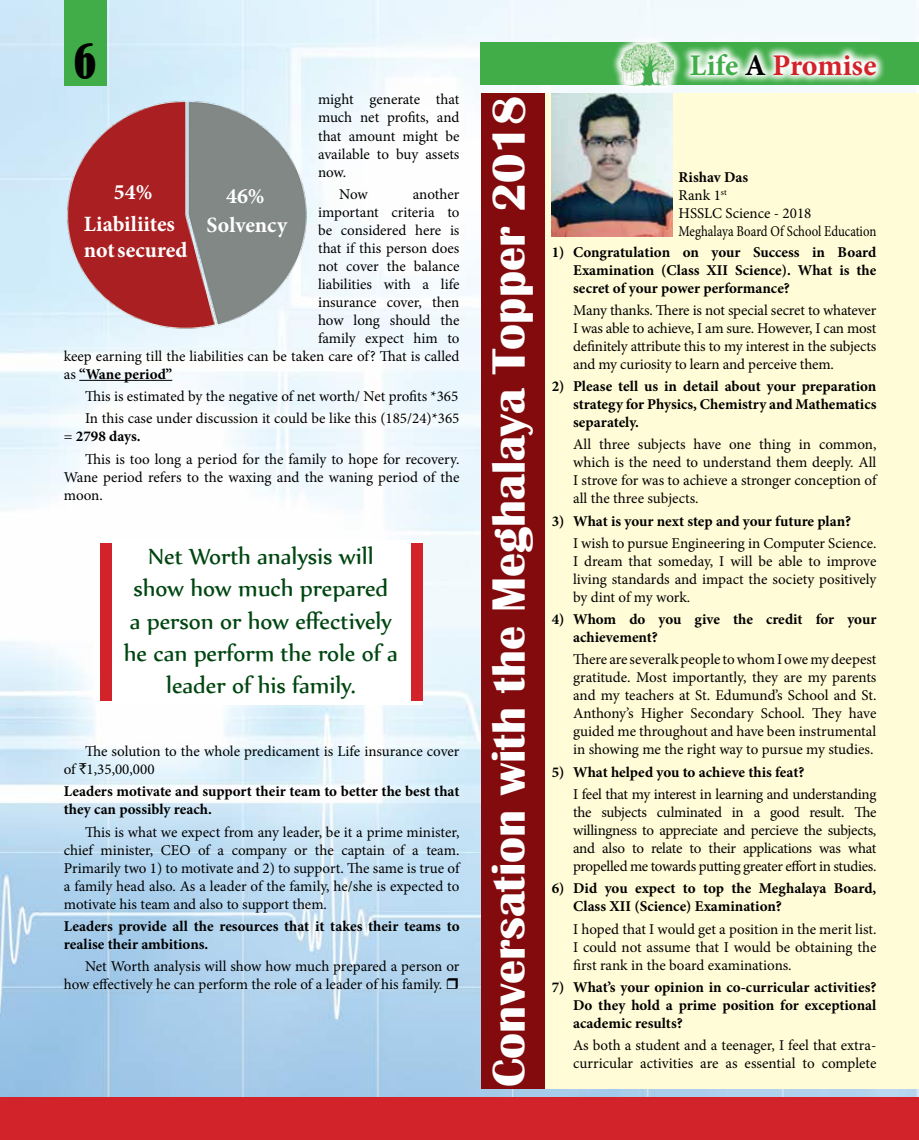
<style>
.page{position:relative;width:919px;height:1140px;background:#fff}
.page>*{position:absolute;margin:0;border:0;box-sizing:border-box;transform-origin:0 0}
.t1{font:700 48px "Britannic";color:#fff}
.t2{font:condensed 45px "Bernard";color:#000}
.t3{font:700 30px "Minion Pro";color:#d2232a}
.t4{font:27px/32.4px "Nyala";color:#004611;text-align:center}
.t5{font:700 21.9px "Minion Pro";color:#fff}
.t6{font:15px/18px "Minion Pro";letter-spacing:-.005em;color:#000;text-align:justify}
.t7{font:700 15px/18px "Minion Pro";color:#000}
.t8{font:15px "Minion Pro";letter-spacing:-.005em;color:#000;scale:.85 1}
.s1{color:#41ad49}
.s2{color:#000}
.s3{font-weight:400}
.s4{font-weight:700}
.s5{font-family:"Rupee Foradian"}
</style>
<div class="page">
<img style="left:0;top:0;width:918px;height:1097px">
<hr style="left:79px;top:380px;width:93px;height:1px;background:#000">
<div style="left:544px;top:94px;width:374px;height:995px;background:#fffcd7"></div>
<div style="left:0;top:1097px;width:918px;height:43px;background:#d2232a"></div>
<div style="left:64px;top:0;width:42px;height:85px;background:#41ad49"></div>
<div style="left:480px;top:43px;width:438px;height:42px;background:#41ad49"></div>
<svg style="left:683px;top:45px;width:201px;height:38px"></svg>
<svg style="left:611px;top:33px;width:71px;height:61px;fill:#f1f9fd"></svg>
<img style="left:620px;top:43px;width:53px;height:42px">
<div style="left:480px;top:94px;width:64px;height:995px;background:#830b0d"></div>
<img style="left:551px;top:94px;width:121px;height:142px">
<img style="left:64px;top:94px;width:245px;height:241px">
<div style="left:101px;top:540px;width:321px;height:165px;background:#fff"></div>
<div style="left:101px;top:543px;width:11px;height:158px;background:#d2232a"></div>
<div style="left:411px;top:543px;width:11px;height:158px;background:#d2232a"></div>
<svg style="left:447px;top:978px;width:11px;height:11px"></svg>
<h2 class="t2" style="left:74px;top:35px;width:24px">6</h2>
<h3 class="t3" style="left:689px;top:44px;width:188px"><span class="s1">Life</span> <span class="s2">A</span> Promise</h3>
<h1 class="t1" style="left:481px;top:1087px;width:993px;rotate:-90deg">Conversation with the Meghalaya Topper 2018</h1>
<p class="t6" style="left:318px;top:91px;width:143px">might generate that much net profits, and that amount might be available to buy assets now.</p>
<p class="t6" style="left:339px;top:185px;width:30px">Now</p>
<p class="t6" style="left:413px;top:185px;width:48px">another</p>
<p class="t6" style="left:318px;top:203px;width:143px">important criteria to</p>
<p class="t6" style="left:318px;top:221px;width:143px">be considered here is</p>
<p class="t6" style="left:318px;top:239px;width:143px">that if this person does</p>
<p class="t6" style="left:318px;top:257px;width:143px">not cover the balance</p>
<p class="t6" style="left:318px;top:275px;width:143px">liabilities with a life</p>
<p class="t6" style="left:318px;top:293px;width:143px">insurance cover, then</p>
<p class="t6" style="left:318px;top:311px;width:143px">how long should the</p>
<p class="t6" style="left:318px;top:329px;width:143px">family expect him to</p>
<p class="t6" style="left:64px;top:347px;width:397px">keep earning till the liabilities can be taken care of? That is called</p>
<p class="t7" style="left:64px;top:365px;width:110px"><span class="s3">as</span> “Wane period”</p>
<p class="t6" style="left:85px;top:385px;width:376px;line-height:22.2px">This is estimated by the negative of net worth/ Net profits *365<br>In this case under discussion it could be like this (185/24)*365</p>
<p class="t6" style="left:85px;top:425px;width:376px;line-height:22.2px;text-indent:-21px">= <span class="s4">2798 days.<br></span>This is too long a period for the family to hope for recovery.</p>
<p class="t6" style="left:64px;top:468px;width:397px">Wane period refers to the waxing and the waning period of the moon.</p>
<p class="t6" style="left:678px;top:169px;width:134px;text-align:left"><span class="s4">Rishav Das<br></span>Rank 1<sup>st<br></sup>HSSLC Science - 2018</p>
<h3 class="t5" style="left:114px;top:176px;width:40px">54%</h3>
<h3 class="t5" style="left:226px;top:181px;width:40px">46%</h3>
<h3 class="t5" style="left:84px;top:208px;width:93px">Liabiliites</h3>
<h3 class="t5" style="left:206px;top:209px;width:82px">Solvency</h3>
<p class="t8" style="left:678px;top:221px;width:234px">Meghalaya Board Of School Education</p>
<h3 class="t5" style="left:84px;top:234px;width:105px">not secured</h3>
<p class="t7" style="left:573px;top:242px;width:305px;text-align:justify;text-indent:-21px">1) Congratulation on your Success in Board Examination (Class XII Science). What is the secret of your power performance?</p>
<p class="t6" style="left:573px;top:301px;width:305px">Many thanks. There is not special secret to whatever I was able to achieve, I am sure. However, I can most definitely attribute this to my interest in the subjects and my curiosity to learn and perceive them.</p>
<p class="t7" style="left:573px;top:377px;width:305px;text-align:justify;text-indent:-21px">2) Please tell us in detail about your preparation strategy for Physics, Chemistry and Mathematics separately.</p>
<p class="t6" style="left:573px;top:435px;width:305px">All three subjects have one thing in common, which is the need to understand them deeply. All I strove for was to achieve a stronger conception of all the three subjects.</p>
<p class="t7" style="left:551px;top:511px;width:301px">3) What is your next step and your future plan?</p>
<p class="t6" style="left:573px;top:534px;width:305px">I wish to pursue Engineering in Computer Science.<br>I dream that someday, I will be able to improve living standards and impact the society positively by dint of my work.</p>
<p class="t7" style="left:573px;top:610px;width:305px;text-indent:-21px">4) Whom do you give the credit for your achievement?</p>
<p class="t6" style="left:573px;top:650px;width:305px">There are severalk people to whom I owe my deepest gratitude. Most importantly, they are my parents and my teachers at St. Edumund’s School and St.<br>Anthony’s Higher Secondary School. They have guided me throughout and have been instrumental in showing me the right way to pursue my studies.</p>
<p class="t7" style="left:551px;top:762px;width:254px">5) What helped you to achieve this feat?</p>
<p class="t6" style="left:573px;top:785px;width:305px">I feel that my interest in learning and understanding the subjects culminated in a good result. The willingness to appreciate and percieve the subjects, and also to relate to their applications was what propelled me towards putting greater effort in studies.</p>
<p class="t7" style="left:573px;top:879px;width:305px;text-indent:-21px">6) Did you expect to top the Meghalaya Board,<br>Class XII (Science) Examination?</p>
<p class="t6" style="left:573px;top:919px;width:305px">I hoped that I would get a position in the merit list.<br>I could not assume that I would be obtaining the first rank in the board examinations.</p>
<p class="t7" style="left:573px;top:977px;width:305px;text-align:justify;text-indent:-21px">7) What’s your opinion in co-curricular activities?<br>Do they hold a prime position for exceptional academic results?</p>
<p class="t6" style="left:573px;top:1036px;width:305px">As both a student and a teenager, I feel that extra&shy;curricular activities are as essential to complete</p>
<h3 class="t4" style="left:124px;top:539px;width:276px">Net Worth analysis will show how much prepared<br>a person or how effectively he can perform the role of a leader of his family.</h3>
<p class="t6" style="left:64px;top:742px;width:397px;text-indent:21px">The solution to the whole predicament is Life insurance cover of <span class="s5">`</span>1,35,00,000</p>
<p class="t7" style="left:64px;top:782px;width:397px">Leaders motivate and support their team to better the best that they can possibly reach.</p>
<p class="t6" style="left:64px;top:822px;width:397px;text-indent:21px">This is what we expect from any leader, be it a prime minister, chief minister, CEO of a company or the captain of a team.<br>Primarily two 1) to motivate and 2) to support. The same is true of a family head also. As a leader of the family, he/she is expected to motivate his team and also to support them.</p>
<p class="t7" style="left:64px;top:916px;width:397px">Leaders provide all the resources that it takes their teams to realise their ambitions.</p>
<p class="t6" style="left:64px;top:957px;width:397px;text-indent:21px">Net Worth analysis will show how much prepared a person or how effectively he can perform the role of a leader of his family.</p>
</div>
